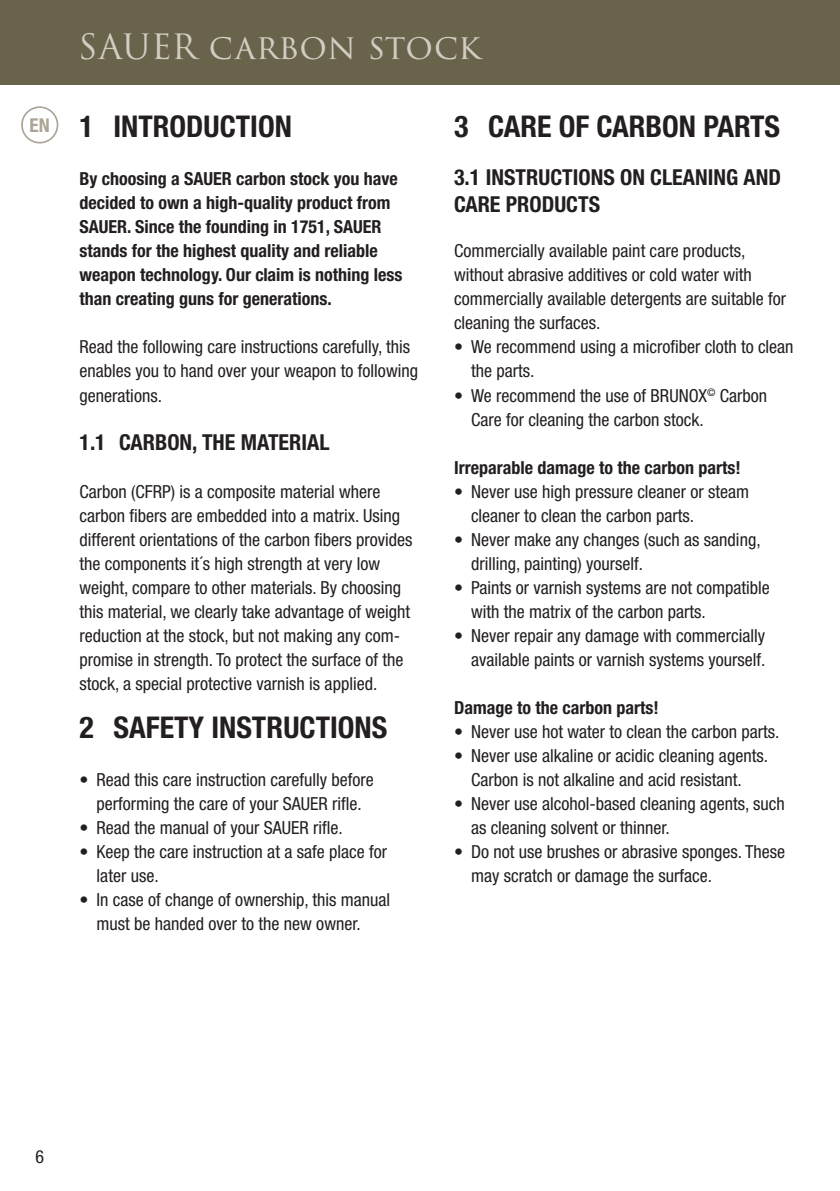
<style>
.page{position:relative;width:840px;height:1191px;background:#fff}
.page>*{position:absolute;margin:0;border:0;box-sizing:border-box;transform-origin:0 0}
.t1{font:34px "Trajan Pro 3";letter-spacing:.01em;color:#d0cdc3}
.t2{font:700 condensed 30px "Helvetica Neue LT Std";color:#231f20}
.t3{font:700 condensed 22px/26.4px "Helvetica Neue LT Std";color:#231f20}
.t4{font:condensed 18px/24px "Helvetica Neue LT Std";color:#231f20}
.t5{font:700 condensed 18px/24px "Helvetica Neue LT Std";color:#231f20}
</style>
<div class="page">
<div style="left:0;top:0;width:839px;height:85px;background:#6a634c"></div>
<div style="left:21px;top:106px;width:37px;height:37px;border:2px solid #aba596;border-radius:50%"></div>
<h1 class="t1" style="left:78px;top:24px;width:405px">SAUER carbon stock</h1>
<h2 class="t2" style="left:30px;top:109px;width:264px"><sup>EN</sup> 1 INTRODUCTION</h2>
<p class="t5" style="left:79px;top:167px;width:324px">By choosing a SAUER carbon stock you have decided to own a high-quality product from SAUER. Since the founding in 1751, SAUER stands for the highest quality and reliable weapon technology. Our claim is nothing less than creating guns for generations.</p>
<p class="t4" style="left:79px;top:335px;width:340px">Read the following care instructions carefully, this enables you to hand over your weapon to following generations.</p>
<p class="t3" style="left:79px;top:428px;width:251px">1.1 CARBON, THE MATERIAL</p>
<p class="t4" style="left:79px;top:479px;width:334px">Carbon (CFRP) is a composite material where carbon fibers are embedded into a matrix. Using different orientations of the carbon fibers provides the components it´s high strength at very low weight, compare to other materials. By choosing this material, we clearly take advantage of weight reduction at the stock, but not making any com&shy;promise in strength. To protect the surface of the stock, a special protective varnish is applied.</p>
<h2 class="t2" style="left:79px;top:709px;width:309px">2 SAFETY INSTRUCTIONS</h2>
<p class="t4" style="left:79px;top:767px;width:296px;text-align:center">• Read this care instruction carefully before performing the care of your SAUER rifle.</p>
<p class="t4" style="left:79px;top:815px;width:265px">• Read the manual of your SAUER rifle.</p>
<p class="t4" style="left:96px;top:839px;width:292px;text-indent:-17px">• Keep the care instruction at a safe place for later use.</p>
<p class="t4" style="left:96px;top:887px;width:295px;text-indent:-17px">• In case of change of ownership, this manual must be handed over to the new owner.</p>
<h2 class="t2" style="left:454px;top:109px;width:327px">3 CARE OF CARBON PARTS</h2>
<p class="t3" style="left:454px;top:164px;width:328px">3.1 INSTRUCTIONS ON CLEANING AND<br>CARE PRODUCTS</p>
<p class="t4" style="left:454px;top:239px;width:333px">Commercially available paint care products, without abrasive additives or cold water with commercially available detergents are suitable for cleaning the surfaces.</p>
<p class="t4" style="left:471px;top:335px;width:324px;text-indent:-17px">• We recommend using a microfiber cloth to clean the parts.</p>
<p class="t4" style="left:471px;top:383px;width:297px;text-indent:-17px">• We recommend the use of BRUNOX<sup>©</sup> Carbon<br>Care for cleaning the carbon stock.</p>
<p class="t5" style="left:454px;top:455px;width:288px">Irreparable damage to the carbon parts!</p>
<p class="t4" style="left:471px;top:479px;width:279px;text-indent:-17px">• Never use high pressure cleaner or steam cleaner to clean the carbon parts.</p>
<p class="t4" style="left:471px;top:527px;width:291px;text-indent:-17px">• Never make any changes (such as sanding, drilling, painting) yourself.</p>
<p class="t4" style="left:471px;top:575px;width:300px;text-indent:-17px">• Paints or varnish systems are not compatible with the matrix of the carbon parts.</p>
<p class="t4" style="left:454px;top:623px;width:313px;text-align:right">• Never repair any damage with commercially available paints or varnish systems yourself.</p>
<p class="t5" style="left:454px;top:695px;width:206px">Damage to the carbon parts!</p>
<p class="t4" style="left:454px;top:719px;width:327px">• Never use hot water to clean the carbon parts.</p>
<p class="t4" style="left:454px;top:743px;width:315px;text-align:center">• Never use alkaline or acidic cleaning agents.<br>Carbon is not alkaline and acid resistant.</p>
<p class="t4" style="left:471px;top:791px;width:315px;text-indent:-17px">• Never use alcohol-based cleaning agents, such as cleaning solvent or thinner.</p>
<p class="t4" style="left:471px;top:839px;width:315px;text-indent:-17px">• Do not use brushes or abrasive sponges. These may scratch or damage the surface.</p>
<p class="t4" style="left:35px;top:1144px;width:10px">6</p>
</div>
